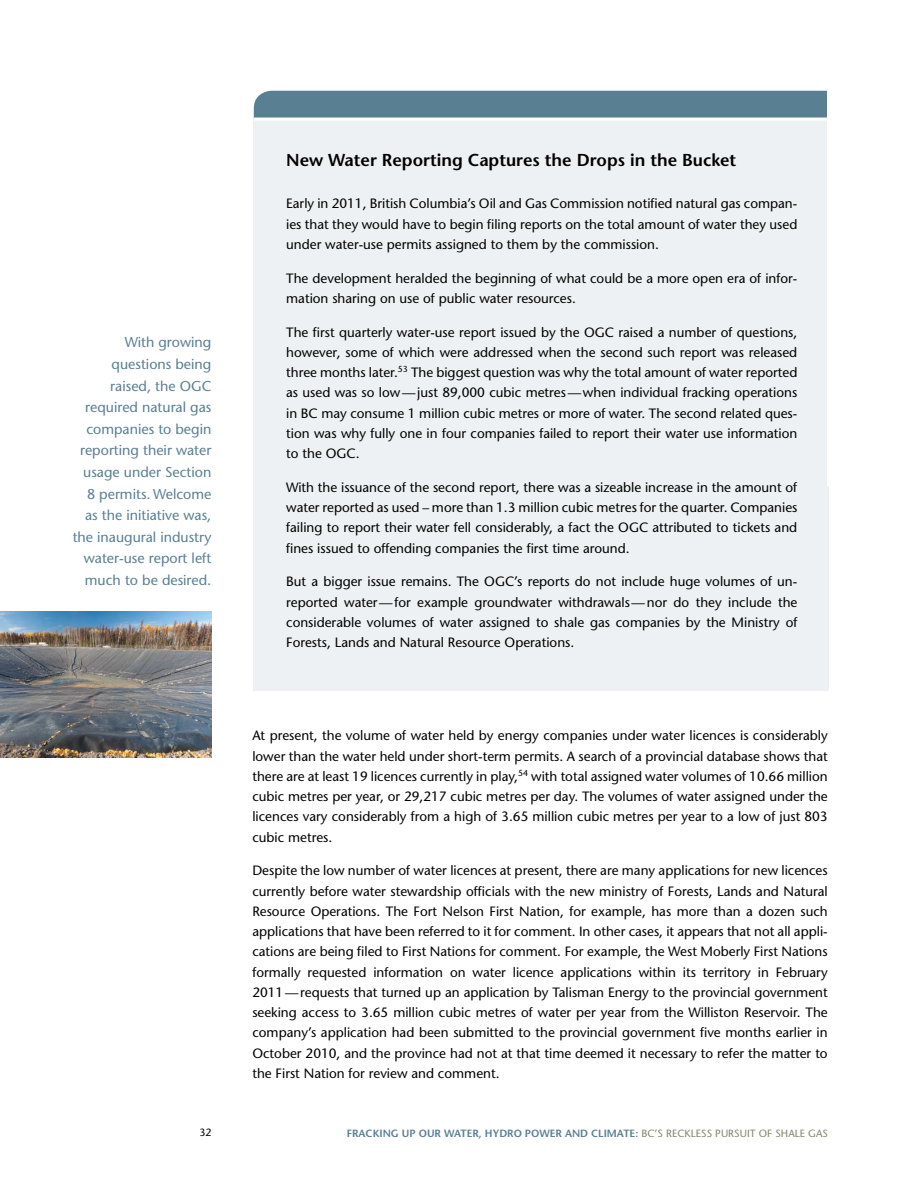
<style>
.page{position:relative;width:918px;height:1188px;background:#fff}
.page>*{position:absolute;margin:0;border:0;box-sizing:border-box;transform-origin:0 0}
.t1{font:600 17.25px "Stone Sans";color:#000}
.t2{font:14.25px/21.6px "Stone Sans";color:#598092;text-align:right}
.t3{font:13.5px/20.2px "Stone Sans";color:#000;text-align:justify}
.t4{font:600 10.5px "Stone Sans";color:#598092}
.t5{font:10.5px "Stone Sans";color:#000}
.s1{font-weight:400;color:#83876c}
</style>
<div class="page">
<div style="left:254px;top:91px;width:589px;height:263px;background:#598092;border-radius:18px"></div>
<div style="left:254px;top:120px;width:575px;height:571px;background:#edf1f3"></div>
<hr style="left:254px;top:118px;width:592px;height:3px;background:#fff">
<div style="left:828px;top:70px;width:26px;height:416px;background:#fff"></div>
<img style="left:0;top:611px;width:211px;height:147px">
<p class="t2" style="left:73px;top:331px;width:140px">With growing questions being raised, the OGC required natural gas companies to begin reporting their water usage under Section<br>8 permits. Welcome as the initiative was, the inaugural industry water-use report left much to be desired.</p>
<p class="t1" style="left:286px;top:149px;width:452px">NEW WATER REPORTING CAPTURES THE DROPS IN THE BUCKET</p>
<p class="t3" style="left:286px;top:194px;width:513px">Early in 2011, British Columbia’s Oil and Gas Commission notified natural gas compan&shy;ies that they would have to begin filing reports on the total amount of water they used under water-use permits assigned to them by the commission.</p>
<p class="t3" style="left:286px;top:268px;width:513px">The development heralded the beginning of what could be a more open era of infor&shy;mation sharing on use of public water resources.</p>
<p class="t3" style="left:286px;top:322px;width:513px">The first quarterly water-use report issued by the OGC raised a number of questions, however, some of which were addressed when the second such report was released three months later.<sup>53</sup> The biggest question was why the total amount of water reported as used was so low—just 89,000 cubic metres—when individual fracking operations in BC may consume 1 million cubic metres or more of water. The second related ques&shy;tion was why fully one in four companies failed to report their water use information to the OGC.</p>
<p class="t3" style="left:286px;top:477px;width:513px">With the issuance of the second report, there was a sizeable increase in the amount of water reported as used – more than 1.3 million cubic metres for the quarter. Companies failing to report their water fell considerably, a fact the OGC attributed to tickets and fines issued to offending companies the first time around.</p>
<p class="t3" style="left:286px;top:572px;width:513px">But a bigger issue remains. The OGC’s reports do not include huge volumes of un&shy;reported water—for example groundwater withdrawals—nor do they include the considerable volumes of water assigned to shale gas companies by the M inistry of Forests, Lands and N atural Resource Operations.</p>
<p class="t3" style="left:252px;top:725px;width:577px">At present, the volume of water held by energy companies under water licences is considerably lower than the water held under short-term permits. A search of a provincial database shows that there are at least 19 licences currently in play,<sup>54</sup> with total assigned water volumes of 10.66 million cubic metres per year, or 29,217 cubic metres per day. The volumes of water assigned under the licences vary considerably from a high of 3.65 million cubic metres per year to a low of just 803 cubic metres.</p>
<p class="t3" style="left:252px;top:860px;width:577px">Despite the low number of water licences at present, there are many applications for new licences currently before water stewardship officials with the new ministry of Forests, Lands and N atural Resource Operations. The Fort Nelson First Nation, for example, has more than a dozen such applications that have been referred to it for comment. I n other cases, it appears that not all appli&shy;cations are being filed to First Nations for comment. For example, the West Moberly First Nations formally requested information on water licence applications within its territory in February 2011—requests that turned up an application by Talisman Energy to the provincial government seeking access to 3.65 million cubic metres of water per year from the Williston Reservoir. The company’s application had been submitted to the provincial government five months earlier in October 2010, and the province had not at that time deemed it necessary to refer the matter to the First Nation for review and comment.</p>
<p class="t5" style="left:199px;top:1126px;width:14px">32</p>
<p class="t4" style="left:347px;top:1127px;width:483px">FRACKING UP OUR WATER, HYDRO POWER AND CLIMATE: <span class="s1">BC’s reckless pursuit of shale Gas</span></p>
</div>
